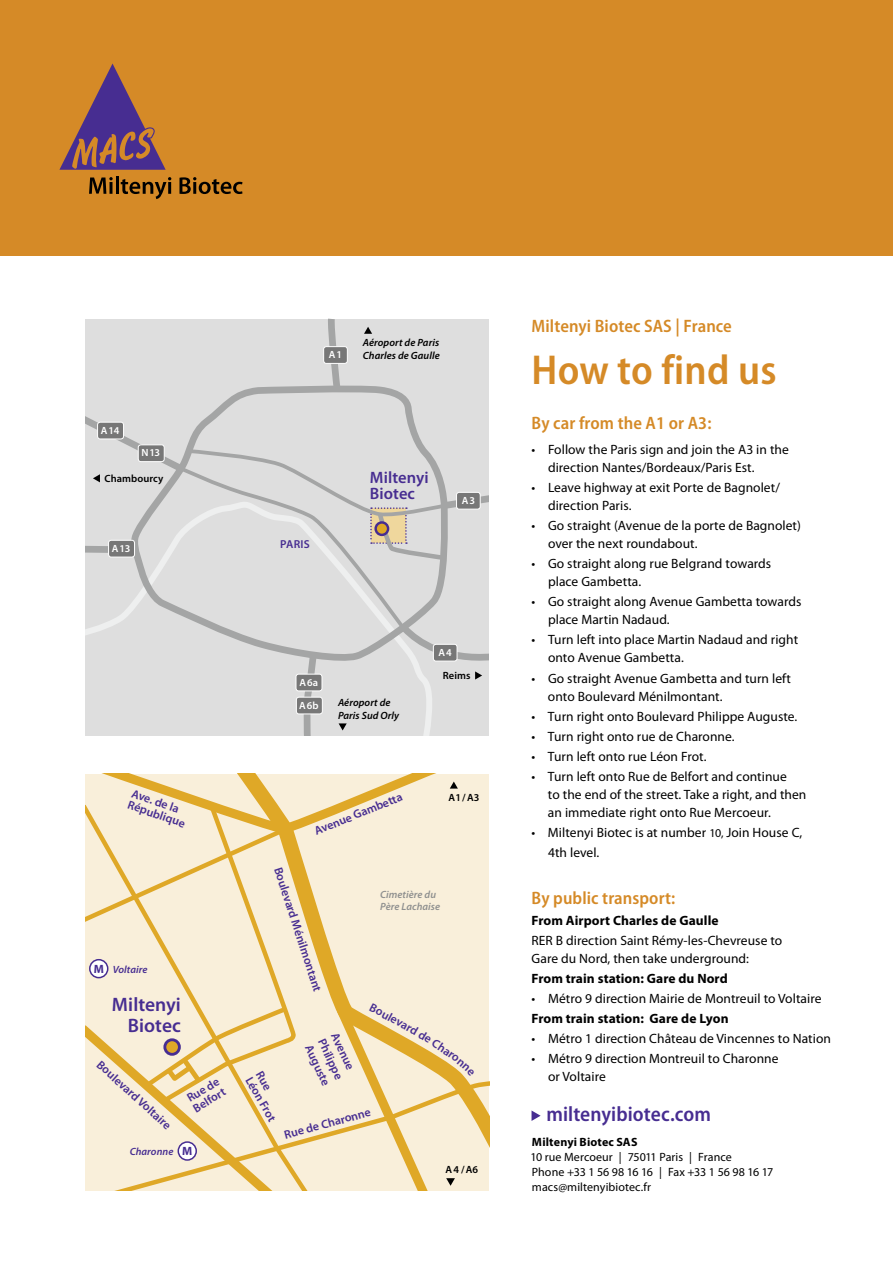
<style>
.page{position:relative;width:893px;height:1263px;background:#fff}
.page>*{position:absolute;margin:0;border:0;box-sizing:border-box;transform-origin:0 0}
.t1{font:600 semi-condensed 42px "Myriad Pro";letter-spacing:.005em;color:#d58a27}
.t2{font:600 semi-condensed 21px "Myriad Pro";letter-spacing:.005em;color:#472d91}
.t3{font:600 19.5px/21px "Myriad Pro";color:#472d91;text-align:right}
.t4{font:600 semi-condensed 18px "Myriad Pro";letter-spacing:.005em;color:#d58a27}
.t5{font:600 16.5px/16.5px "Myriad Pro";letter-spacing:.005em;color:#472d91}
.t6{font:13.5px/18px "Myriad Pro";letter-spacing:.005em;color:#000}
.t7{font:700 13.5px "Myriad Pro";letter-spacing:.005em;color:#000}
.t8{font:600 12px/12px "Myriad Pro";color:#472d91}
.t9{font:12px/15px "Myriad Pro";letter-spacing:.005em;color:#000}
.t10{font:700 12px "Myriad Pro";letter-spacing:.015em;color:#000}
.t11{font:700 12px "Myriad Pro";color:#472d91}
.t12{font:600 11.55px "Myriad Pro";letter-spacing:.02em;color:#472d91}
.t13{font:italic 600 10.5px/12.6px "Myriad Pro";letter-spacing:.005em;color:#000}
.t14{font:600 10.5px "Myriad Pro";letter-spacing:.005em;color:#000}
.t15{font:italic 600 10.5px/12px "Myriad Pro";letter-spacing:.005em;color:#8f908f}
.t16{font:600 10.5px "Myriad Pro";letter-spacing:-.035em;color:#fff}
.t17{font:italic 600 10.5px "Myriad Pro";letter-spacing:.005em;color:#472d91}
.s1{font-size:12px}
</style>
<div class="page">
<div style="left:85px;top:319px;width:404px;height:417px;background:#dedede"></div>
<svg style="left:222px;top:385px;width:189px;height:19px"></svg>
<svg style="left:326px;top:319px;width:18px;height:75px"></svg>
<div style="left:0;top:0;width:893px;height:255px;background:#d58a27"></div>
<svg style="left:59px;top:63px;width:107px;height:107px"></svg>
<svg style="left:89px;top:177px;width:24px;height:17px"></svg>
<hr style="left:116px;top:177px;width:3px;height:17px;background:#000">
<svg style="left:121px;top:177px;width:50px;height:22px"></svg>
<svg style="left:179px;top:177px;width:64px;height:17px"></svg>
<div style="left:324px;top:347px;width:23px;height:16px;background:#777;border-radius:3px"></div>
<div style="left:323px;top:346px;width:25px;height:18px;border:1px solid #fff;border-radius:3px"></div>
<svg style="left:364px;top:327px;width:8px;height:7px"></svg>
<svg style="left:85px;top:404px;width:404px;height:332px"></svg>
<div style="left:456px;top:492px;width:24px;height:17px;background:#777;border-radius:3px"></div>
<div style="left:456px;top:492px;width:25px;height:18px;border:1px solid #fff;border-radius:3px"></div>
<svg style="left:531px;top:1110px;width:10px;height:11px"></svg>
<svg style="left:85px;top:774px;width:404px;height:417px;background:#f5e5c3"></svg>
<p class="t16" style="left:101px;top:424px;width:20px">A 14</p>
<p class="t16" style="left:142px;top:447px;width:20px">N 13</p>
<p class="t14" style="left:105px;top:472px;width:60px">Chambourcy</p>
<p class="t16" style="left:112px;top:542px;width:20px">A 13</p>
<p class="t16" style="left:329px;top:349px;width:15px">A 1</p>
<p class="t13" style="left:363px;top:337px;width:78px">Aéroport de Paris<br>Charles de Gaulle</p>
<p class="t12" style="left:280px;top:537px;width:31px">PARIS</p>
<p class="t5" style="left:370px;top:469px;width:60px">Miltenyi<br>Biotec</p>
<p class="t16" style="left:462px;top:494px;width:15px">A 3</p>
<p class="t16" style="left:299px;top:676px;width:20px">A 6a</p>
<p class="t16" style="left:299px;top:699px;width:21px">A 6b</p>
<p class="t13" style="left:338px;top:696px;width:63px">Aéroport de<br>Paris Sud Orly</p>
<p class="t16" style="left:439px;top:646px;width:15px">A 4</p>
<p class="t14" style="left:443px;top:669px;width:29px">Reims</p>
<p class="t8" style="left:134px;top:787px;width:62px;rotate:19deg">Ave. de la<br>République</p>
<p class="t11" style="left:94px;top:962px;width:12px">M</p>
<p class="t17" style="left:113px;top:963px;width:36px">Voltaire</p>
<h3 class="t3" style="left:112px;top:994px;width:70px">Miltenyi<br>Biotec</h3>
<p class="t8" style="left:102px;top:1058px;width:97px;rotate:42deg">Boulevard Voltaire</p>
<p class="t17" style="left:130px;top:1145px;width:45px">Charonne</p>
<p class="t8" style="left:185px;top:1094px;width:37px;rotate:-31deg">Rue de<br>Belfort</p>
<p class="t11" style="left:182px;top:1144px;width:12px">M</p>
<p class="t8" style="left:313px;top:826px;width:95px;rotate:-22deg">Avenue Gambetta</p>
<p class="t8" style="left:283px;top:865px;width:131px;rotate:72deg">Boulevard Ménilmontant</p>
<p class="t15" style="left:380px;top:888px;width:62px">Cimetière du<br>Père Lachaise</p>
<p class="t8" style="left:264px;top:1069px;width:51px;rotate:60deg">Rue<br>Léon Frot</p>
<p class="t8" style="left:379px;top:1005px;width:24px;rotate:28deg">oule</p>
<p class="t8" style="left:341px;top:1030px;width:45px;line-height:14.4px;rotate:65deg">Avenue<br>Philippe<br>Auguste</p>
<p class="t8" style="left:283px;top:1129px;width:90px;rotate:-15deg">Rue de Charonne</p>
<p class="t14" style="left:449px;top:792px;width:32px">A1 / A3</p>
<p class="t14" style="left:446px;top:1164px;width:34px">A 4 / A6</p>
<h3 class="t4" style="left:531px;top:316px;width:202px">Miltenyi Biotec SAS | France</h3>
<h1 class="t1" style="left:531px;top:347px;width:246px">How to find us</h1>
<h3 class="t4" style="left:531px;top:413px;width:181px">By car from the A1 or A3:</h3>
<p class="t6" style="left:548px;top:440px;width:242px;text-indent:-16px">• Follow the Paris sign and join the A3 in the direction Nantes/Bordeaux/Paris Est.</p>
<p class="t6" style="left:548px;top:479px;width:233px;text-indent:-16px">• Leave highway at exit Porte de Bagnolet/ direction Paris.</p>
<p class="t6" style="left:548px;top:517px;width:254px;text-indent:-16px">• Go straight (Avenue de la porte de Bagnolet) over the next roundabout.</p>
<p class="t6" style="left:548px;top:555px;width:225px;text-indent:-16px">• Go straight along rue Belgrand towards place Gambetta.</p>
<p class="t6" style="left:548px;top:593px;width:255px;text-indent:-16px">• Go straight along Avenue Gambetta towards place Martin Nadaud.</p>
<p class="t6" style="left:548px;top:631px;width:252px;text-indent:-16px">• Turn left into place Martin Nadaud and right onto Avenue Gambetta.</p>
<p class="t6" style="left:548px;top:669px;width:244px;text-indent:-16px">• Go straight Avenue Gambetta and turn left onto Boulevard Ménilmontant.</p>
<p class="t6" style="left:531px;top:707px;width:267px">• Turn right onto Boulevard Philippe Auguste.</p>
<p class="t6" style="left:531px;top:727px;width:205px">• Turn right onto rue de Charonne.</p>
<p class="t6" style="left:531px;top:748px;width:177px">• Turn left onto rue Léon Frot.</p>
<p class="t6" style="left:548px;top:768px;width:260px;text-indent:-16px">• Turn left onto Rue de Belfort and continue<br>to the end of the street. Take a right, and then an immediate right onto Rue Mercoeur.</p>
<p class="t6" style="left:548px;top:823px;width:256px;line-height:20.1px;text-indent:-17px">• Miltenyi Biotec is at number <span class="s1">10,</span> Join House C,<br>4th level.</p>
<h3 class="t4" style="left:531px;top:888px;width:145px">By public transport:</h3>
<p class="t7" style="left:531px;top:912px;width:189px">From Airport Charles de Gaulle</p>
<p class="t6" style="left:531px;top:931px;width:252px">RER B direction Saint Rémy-les-Chevreuse to<br>Gare du Nord, then take underground:</p>
<p class="t7" style="left:531px;top:971px;width:198px">From train station: Gare du Nord</p>
<p class="t6" style="left:531px;top:990px;width:291px">• Métro 9 direction Mairie de Montreuil to Voltaire</p>
<p class="t7" style="left:531px;top:1011px;width:199px">From train station: Gare de Lyon</p>
<p class="t6" style="left:531px;top:1030px;width:301px">• Métro 1 direction Château de Vincennes to Nation</p>
<p class="t6" style="left:548px;top:1050px;width:232px;text-indent:-16px">• Métro 9 direction Montreuil to Charonne or Voltaire</p>
<h2 class="t2" style="left:546px;top:1102px;width:166px">miltenyibiotec.com</h2>
<p class="t10" style="left:532px;top:1135px;width:107px">Miltenyi Biotec SAS</p>
<p class="t9" style="left:530px;top:1150px;width:245px">10 rue Mercoeur | 75011 Paris | France<br>Phone +33 1 56 98 16 16 | Fax +33 1 56 98 16 17 macs@miltenyibiotec.fr</p>
</div>
